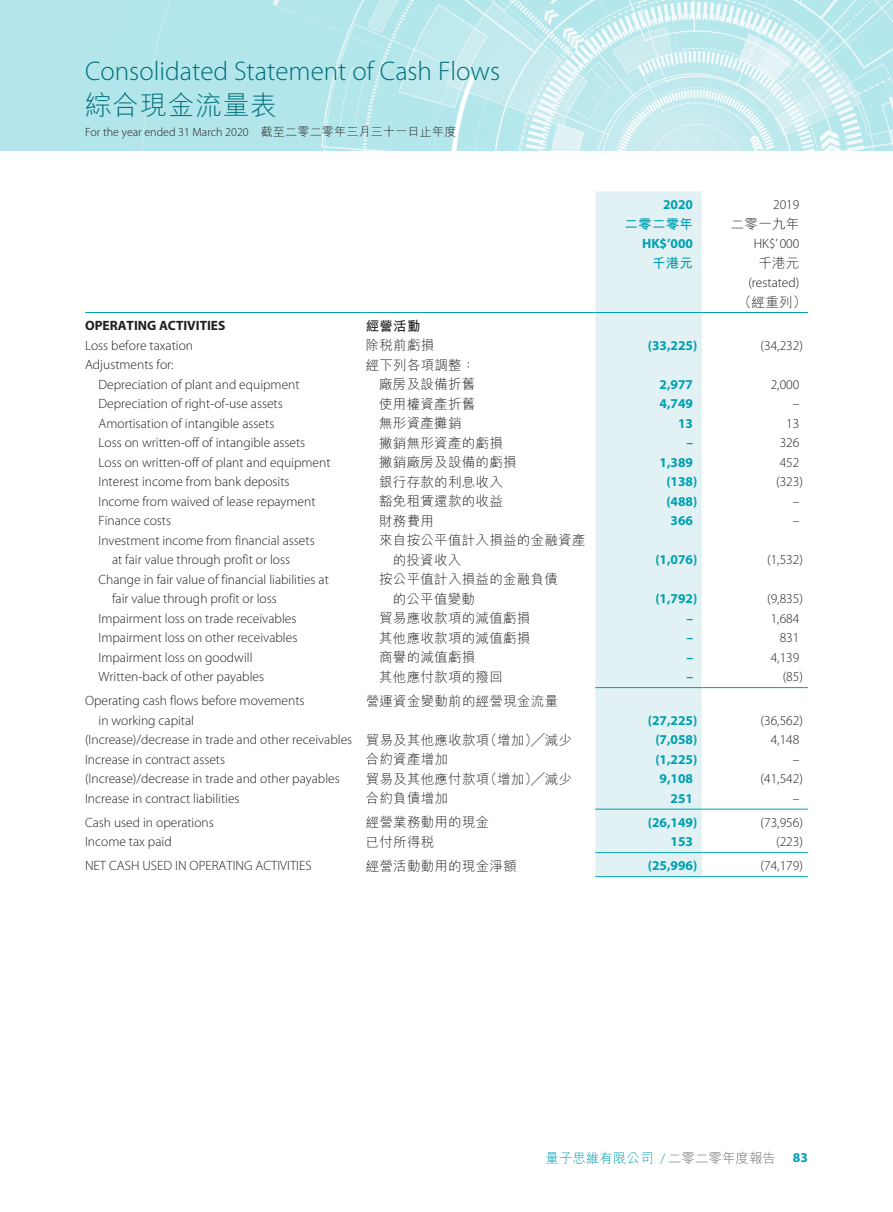
<style>
.page{position:relative;width:893px;height:1212px;background:#fff}
.page>*{position:absolute;margin:0;border:0;box-sizing:border-box;transform-origin:0 0}
.t1{font:300 27px "Myriad Pro";color:#006f7a}
.t2{font:300 27px "M Hei HK";letter-spacing:.02em;color:#006f7a}
._50_Table_txt{font:300 13.5px/19.5px "Myriad Pro";color:#231f20}
._50_Table_txt-2{font:300 13.5px "M Hei HK";letter-spacing:.02em;color:#231f20}
._50_Table_txt-3{font:700 13.5px "Myriad Pro";color:#00a0b0}
._50_Table_txt-4{font:700 13.5px "Myriad Pro";color:#231f20}
.t3{font:300 13.5px "M Hei HK";color:#00a0b0}
._50_Table_txt-5{font:700 13.5px "M Hei HK";letter-spacing:.02em;color:#00a0b0}
._50_Table_txt-6{font:700 13.5px "M Hei HK";color:#231f20}
.t4{font:300 12px "Myriad Pro";color:#231f20}
.s1{font-family:"M Hei HK"}
.s2{font-family:"Myriad Pro"}
.s3{color:#6c6d70}
</style>
<div class="page">
<img style="left:0;top:0;width:893px;height:151px">
<div style="left:595px;top:191px;width:107px;height:685px;background:#e1f1f4"></div>
<hr style="left:85px;top:312px;width:281px;height:1px;background:#00a0b0">
<hr style="left:366px;top:312px;width:229px;height:1px;background:#00a0b0">
<hr style="left:595px;top:312px;width:107px;height:1px;background:#00a0b0">
<hr style="left:702px;top:312px;width:106px;height:1px;background:#00a0b0">
<hr style="left:595px;top:687px;width:107px;height:1px;background:#00a0b0">
<hr style="left:702px;top:687px;width:106px;height:1px;background:#00a0b0">
<hr style="left:595px;top:809px;width:107px;height:1px;background:#00a0b0">
<hr style="left:702px;top:809px;width:106px;height:1px;background:#00a0b0">
<hr style="left:595px;top:852px;width:107px;height:1px;background:#00a0b0">
<hr style="left:702px;top:852px;width:106px;height:1px;background:#00a0b0">
<hr style="left:595px;top:876px;width:107px;height:1px;background:#00a0b0">
<hr style="left:702px;top:876px;width:106px;height:1px;background:#00a0b0">
<p class="t1" style="left:85px;top:55px;width:417px">Consolidated Statement of Cash Flows</p>
<p class="t2" style="left:85px;top:91px;width:194px">綜合現金流量表</p>
<p class="t4" style="left:85px;top:124px;width:373px">For the year ended 31 March 2020 <span class="s1">截至二零二零年三月三十一日止年度</span></p>
<p class="_50_Table_txt-3" style="left:663px;top:195px;width:31px">2020</p>
<p class="_50_Table_txt" style="left:773px;top:194px;width:28px">2019</p>
<p class="_50_Table_txt-5" style="left:624px;top:214px;width:70px">二零二零年</p>
<p class="_50_Table_txt-2" style="left:731px;top:217px;width:70px">二零一九年</p>
<p class="_50_Table_txt-3" style="left:642px;top:234px;width:53px">HK$’000</p>
<p class="_50_Table_txt" style="left:754px;top:234px;width:47px">HK$’ 000</p>
<p class="_50_Table_txt-5" style="left:652px;top:253px;width:43px">千港元</p>
<p class="_50_Table_txt-2" style="left:758px;top:256px;width:43px">千港元</p>
<p class="_50_Table_txt" style="left:748px;top:272px;width:53px">(restated)</p>
<p class="_50_Table_txt-2" style="left:738px;top:295px;width:70px">（經重列）</p>
<p class="_50_Table_txt-4" style="left:85px;top:317px;width:142px">OPERATING ACTIVITIES</p>
<p class="_50_Table_txt-6" style="left:366px;top:316px;width:56px">經營活動</p>
<p class="_50_Table_txt" style="left:85px;top:335px;width:110px">Loss before taxation</p>
<p class="_50_Table_txt-2" style="left:366px;top:338px;width:70px">除稅前虧損</p>
<p class="_50_Table_txt-3" style="left:648px;top:336px;width:51px">(33,225)</p>
<p class="_50_Table_txt" style="left:761px;top:335px;width:44px">(34,232)</p>
<p class="_50_Table_txt" style="left:85px;top:355px;width:90px">Adjustments for:</p>
<p class="_50_Table_txt-2" style="left:366px;top:358px;width:111px">經下列各項調整：</p>
<p class="_50_Table_txt" style="left:99px;top:374px;width:203px">Depreciation of plant and equipment</p>
<p class="_50_Table_txt-2" style="left:379px;top:377px;width:98px">廠房及設備折舊</p>
<p class="_50_Table_txt-3" style="left:660px;top:375px;width:35px">2,977</p>
<p class="_50_Table_txt" style="left:771px;top:374px;width:30px">2,000</p>
<p class="_50_Table_txt" style="left:99px;top:394px;width:186px">Depreciation of right-of-use assets</p>
<p class="_50_Table_txt-2" style="left:379px;top:397px;width:98px">使用權資產折舊</p>
<p class="_50_Table_txt-3" style="left:660px;top:395px;width:35px">4,749</p>
<p class="_50_Table_txt" style="left:793px;top:394px;width:8px">–</p>
<p class="_50_Table_txt" style="left:99px;top:413px;width:177px">Amortisation of intangible assets</p>
<p class="_50_Table_txt-2" style="left:379px;top:416px;width:84px">無形資產攤銷</p>
<p class="_50_Table_txt-3" style="left:678px;top:414px;width:16px">13</p>
<p class="_50_Table_txt" style="left:786px;top:413px;width:15px">13</p>
<p class="_50_Table_txt" style="left:99px;top:433px;width:208px">Loss on written-off of intangible assets</p>
<p class="_50_Table_txt-2" style="left:379px;top:436px;width:125px">撇銷無形資產的虧損</p>
<p class="_50_Table_txt-3" style="left:686px;top:434px;width:8px">–</p>
<p class="_50_Table_txt" style="left:780px;top:433px;width:21px">326</p>
<p class="_50_Table_txt" style="left:99px;top:452px;width:234px">Loss on written-off of plant and equipment</p>
<p class="_50_Table_txt-2" style="left:379px;top:455px;width:139px">撇銷廠房及設備的虧損</p>
<p class="_50_Table_txt-3" style="left:660px;top:453px;width:35px">1,389</p>
<p class="_50_Table_txt" style="left:780px;top:452px;width:21px">452</p>
<p class="_50_Table_txt" style="left:99px;top:472px;width:193px">Interest income from bank deposits</p>
<p class="_50_Table_txt-2" style="left:379px;top:475px;width:125px">銀行存款的利息收入</p>
<p class="_50_Table_txt-3" style="left:666px;top:473px;width:32px">(138)</p>
<p class="_50_Table_txt" style="left:776px;top:472px;width:28px">(323)</p>
<p class="_50_Table_txt" style="left:99px;top:491px;width:219px">Income from waived of lease repayment</p>
<p class="_50_Table_txt-2" style="left:379px;top:494px;width:125px">豁免租賃還款的收益</p>
<p class="_50_Table_txt-3" style="left:666px;top:492px;width:32px">(488)</p>
<p class="_50_Table_txt" style="left:793px;top:491px;width:8px">–</p>
<p class="_50_Table_txt" style="left:99px;top:511px;width:74px">Finance costs</p>
<p class="_50_Table_txt-2" style="left:379px;top:514px;width:56px">財務費用</p>
<p class="_50_Table_txt-3" style="left:671px;top:512px;width:24px">366</p>
<p class="_50_Table_txt" style="left:793px;top:511px;width:8px">–</p>
<p class="_50_Table_txt" style="left:99px;top:530px;width:218px">Investment income from financial assets</p>
<p class="_50_Table_txt" style="left:112px;top:550px;width:180px">at fair value through profit or loss</p>
<p class="_50_Table_txt-2" style="left:379px;top:533px;width:208px">來自按公平值計入損益的金融資產</p>
<p class="_50_Table_txt-2" style="left:393px;top:553px;width:70px">的投資收入</p>
<p class="_50_Table_txt-3" style="left:655px;top:551px;width:43px">(1,076)</p>
<p class="_50_Table_txt" style="left:767px;top:550px;width:37px">(1,532)</p>
<p class="_50_Table_txt" style="left:112px;top:569px;width:218px;text-indent:-14px">Change in fair value of financial liabilities at fair value through profit or loss</p>
<p class="_50_Table_txt-2" style="left:379px;top:572px;width:180px">按公平值計入損益的金融負債</p>
<p class="_50_Table_txt-2" style="left:393px;top:592px;width:84px">的公平值變動</p>
<p class="_50_Table_txt-3" style="left:655px;top:590px;width:43px">(1,792)</p>
<p class="_50_Table_txt" style="left:767px;top:589px;width:37px">(9,835)</p>
<p class="_50_Table_txt" style="left:99px;top:608px;width:199px">Impairment loss on trade receivables</p>
<p class="_50_Table_txt-2" style="left:379px;top:611px;width:153px">貿易應收款項的減值虧損</p>
<p class="_50_Table_txt-3" style="left:686px;top:609px;width:8px">–</p>
<p class="_50_Table_txt" style="left:771px;top:608px;width:30px">1,684</p>
<p class="_50_Table_txt" style="left:99px;top:628px;width:200px">Impairment loss on other receivables</p>
<p class="_50_Table_txt-2" style="left:379px;top:631px;width:153px">其他應收款項的減值虧損</p>
<p class="_50_Table_txt-3" style="left:686px;top:629px;width:8px">–</p>
<p class="_50_Table_txt" style="left:780px;top:628px;width:21px">831</p>
<p class="_50_Table_txt" style="left:99px;top:647px;width:156px">Impairment loss on goodwill</p>
<p class="_50_Table_txt-2" style="left:379px;top:650px;width:98px">商譽的減值虧損</p>
<p class="_50_Table_txt-3" style="left:686px;top:648px;width:8px">–</p>
<p class="_50_Table_txt" style="left:771px;top:647px;width:30px">4,139</p>
<p class="_50_Table_txt" style="left:99px;top:667px;width:167px">Written-back of other payables</p>
<p class="_50_Table_txt-2" style="left:379px;top:670px;width:125px">其他應付款項的撥回</p>
<p class="_50_Table_txt-3" style="left:686px;top:668px;width:8px">–</p>
<p class="_50_Table_txt" style="left:783px;top:667px;width:22px">(85)</p>
<p class="_50_Table_txt" style="left:85px;top:691px;width:221px">Operating cash flows before movements</p>
<p class="_50_Table_txt" style="left:99px;top:710px;width:97px">in working capital</p>
<p class="_50_Table_txt-2" style="left:366px;top:694px;width:194px">營運資金變動前的經營現金流量</p>
<p class="_50_Table_txt-3" style="left:648px;top:711px;width:51px">(27,225)</p>
<p class="_50_Table_txt" style="left:761px;top:710px;width:44px">(36,562)</p>
<p class="_50_Table_txt" style="left:85px;top:730px;width:269px">(Increase)/decrease in trade and other receivables</p>
<p class="_50_Table_txt-2" style="left:366px;top:733px;width:208px">貿易及其他應收款項（增加）╱減少</p>
<p class="_50_Table_txt-3" style="left:655px;top:731px;width:43px">(7,058)</p>
<p class="_50_Table_txt" style="left:771px;top:730px;width:30px">4,148</p>
<p class="_50_Table_txt" style="left:85px;top:749px;width:142px">Increase in contract assets</p>
<p class="_50_Table_txt-2" style="left:366px;top:752px;width:84px">合約資產增加</p>
<p class="_50_Table_txt-3" style="left:655px;top:750px;width:43px">(1,225)</p>
<p class="_50_Table_txt" style="left:793px;top:749px;width:8px">–</p>
<p class="_50_Table_txt" style="left:85px;top:769px;width:256px">(Increase)/decrease in trade and other payables</p>
<p class="_50_Table_txt-2" style="left:366px;top:772px;width:208px">貿易及其他應付款項（增加）╱減少</p>
<p class="_50_Table_txt-3" style="left:660px;top:770px;width:35px">9,108</p>
<p class="_50_Table_txt" style="left:761px;top:769px;width:44px">(41,542)</p>
<p class="_50_Table_txt" style="left:85px;top:788px;width:156px">Increase in contract liabilities</p>
<p class="_50_Table_txt-2" style="left:366px;top:791px;width:84px">合約負債增加</p>
<p class="_50_Table_txt-3" style="left:671px;top:789px;width:24px">251</p>
<p class="_50_Table_txt" style="left:793px;top:788px;width:8px">–</p>
<p class="_50_Table_txt" style="left:85px;top:812px;width:130px">Cash used in operations</p>
<p class="_50_Table_txt-2" style="left:366px;top:815px;width:125px">經營業務動用的現金</p>
<p class="_50_Table_txt-3" style="left:648px;top:813px;width:51px">(26,149)</p>
<p class="_50_Table_txt" style="left:761px;top:812px;width:44px">(73,956)</p>
<p class="_50_Table_txt" style="left:85px;top:832px;width:88px">Income tax paid</p>
<p class="_50_Table_txt-2" style="left:366px;top:835px;width:70px">已付所得稅</p>
<p class="_50_Table_txt-3" style="left:671px;top:833px;width:24px">153</p>
<p class="_50_Table_txt" style="left:776px;top:832px;width:28px">(223)</p>
<p class="_50_Table_txt" style="left:85px;top:856px;width:228px">NET CASH USED IN OPERATING ACTIVITIES</p>
<p class="_50_Table_txt-2" style="left:366px;top:859px;width:153px">經營活動動用的現金淨額</p>
<p class="_50_Table_txt-3" style="left:648px;top:857px;width:51px">(25,996)</p>
<p class="_50_Table_txt" style="left:761px;top:856px;width:44px">(74,179)</p>
<p class="t3" style="left:546px;top:1151px;width:232px">量子思維有限公司 <span class="s2">/</span> <span class="s3">二零二零年度報告</span></p>
<p class="_50_Table_txt-3" style="left:793px;top:1149px;width:16px">83</p>
</div>
